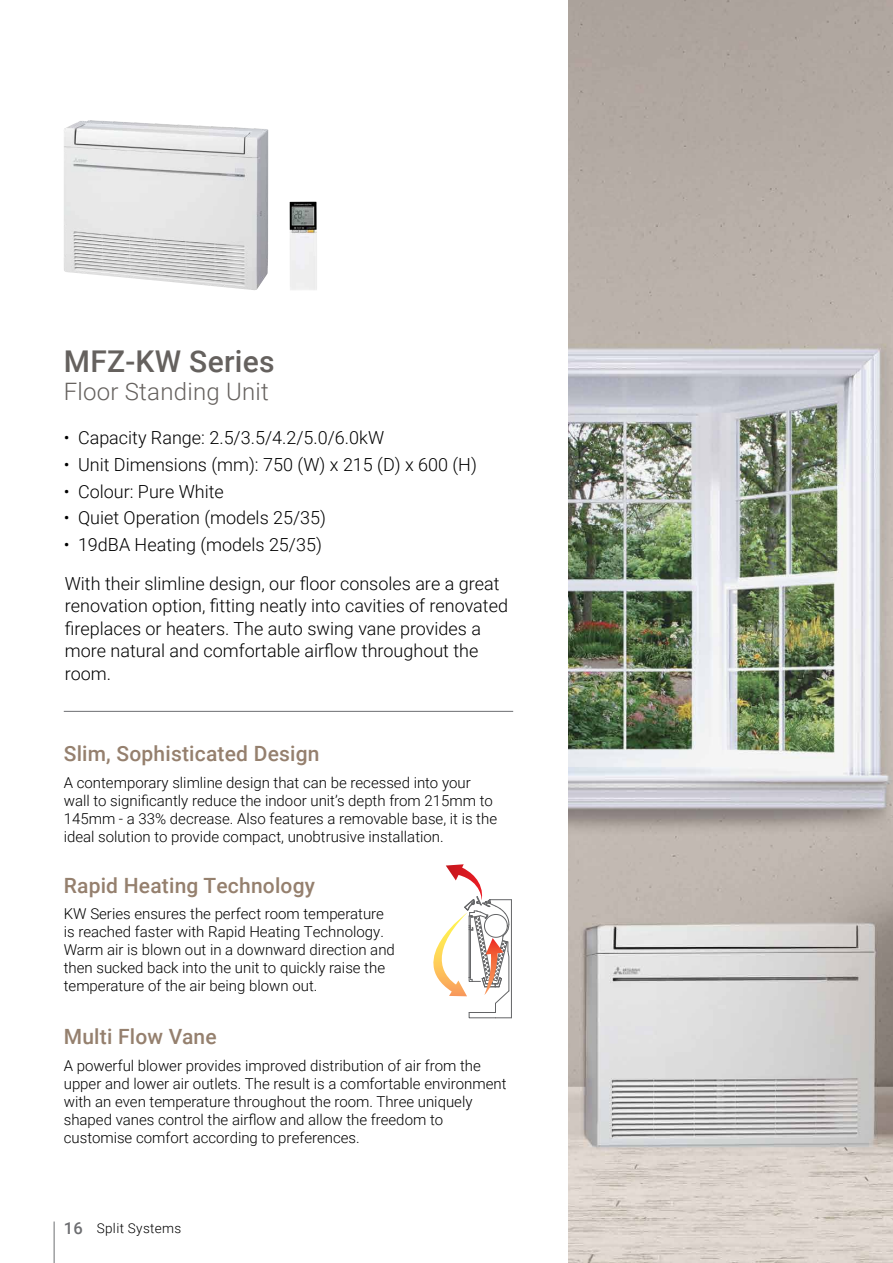
<style>
.page{position:relative;width:893px;height:1263px;background:#fff}
.page>*{position:absolute;margin:0;border:0;box-sizing:border-box;transform-origin:0 0}
.t1{font:500 30px "Roboto";letter-spacing:.01em;color:#65615e}
.t2{font:300 24px "Roboto";letter-spacing:.01em;color:#65615e}
.t3{font:500 21px "Roboto";letter-spacing:.01em;color:#95806e}
.t4{font:300 18px/22.5px "Roboto";color:#000}
.t5{font:300 15px/18px "Roboto";color:#000}
.t6{font:300 13.5px "Roboto";letter-spacing:.025em;color:#000}
.s1{font-weight:500;font-size:16.5px;color:#6d6e71}
</style>
<div class="page">
<hr style="left:54px;top:1221px;width:1px;height:42px;background:#6d6e71">
<img style="left:64px;top:120px;width:204px;height:170px">
<img style="left:289px;top:202px;width:28px;height:88px">
<hr style="left:511px;top:945px;width:1px;height:73px;background:#636466">
<hr style="left:511px;top:900px;width:1px;height:45px;background:#636466">
<svg style="left:433px;top:864px;width:78px;height:154px"></svg>
<img style="left:568px;top:0;width:325px;height:1263px">
<hr style="left:64px;top:711px;width:449px;height:1px;background:#6d6e71">
<h1 class="t1" style="left:64px;top:340px;width:213px">MFZ-KW Series</h1>
<h2 class="t2" style="left:64px;top:375px;width:206px">Floor Standing Unit</h2>
<p class="t4" style="left:64px;top:426px;width:322px">• Capacity Range: 2.5/3.5/4.2/5.0/6.0kW</p>
<p class="t4" style="left:64px;top:452px;width:415px">• Unit Dimensions (mm): 750 (W) x 215 (D) x 600 (H)</p>
<p class="t4" style="left:64px;top:479px;width:162px">• Colour: Pure White</p>
<p class="t4" style="left:64px;top:506px;width:264px">• Quiet Operation (models 25/35)</p>
<p class="t4" style="left:64px;top:525px;width:437px;line-height:38.5px">• 19dBA Heating (models 25/35)<br>With their slimline design, our floor consoles are a great</p>
<p class="t4" style="left:65px;top:594px;width:445px">renovation option, fitting neatly into cavities of renovated fireplaces or heaters. The auto swing vane provides a more natural and comfortable airflow throughout the room.</p>
<h3 class="t3" style="left:64px;top:739px;width:257px">Slim, Sophisticated Design</h3>
<p class="t5" style="left:64px;top:773px;width:435px">A contemporary slimline design that can be recessed into your wall to significantly reduce the indoor unit’s depth from 215mm to 145mm - a 33% decrease. Also features a removable base, it is the ideal solution to provide compact, unobtrusive installation.</p>
<h3 class="t3" style="left:64px;top:871px;width:253px">Rapid Heating Technology</h3>
<p class="t5" style="left:64px;top:904px;width:333px">KW Series ensures the perfect room temperature is reached faster with Rapid Heating Technology.<br>Warm air is blown out in a downward direction and then sucked back into the unit to quickly raise the temperature of the air being blown out.</p>
<h3 class="t3" style="left:64px;top:1022px;width:155px">Multi Flow Vane</h3>
<p class="t5" style="left:64px;top:1056px;width:444px">A powerful blower provides improved distribution of air from the upper and lower air outlets. The result is a comfortable environment with an even temperature throughout the room. Three uniquely shaped vanes control the airflow and allow the freedom to customise comfort according to preferences.</p>
<p class="t6" style="left:64px;top:1219px;width:119px"><span class="s1">16</span> Split Systems</p>
</div>
